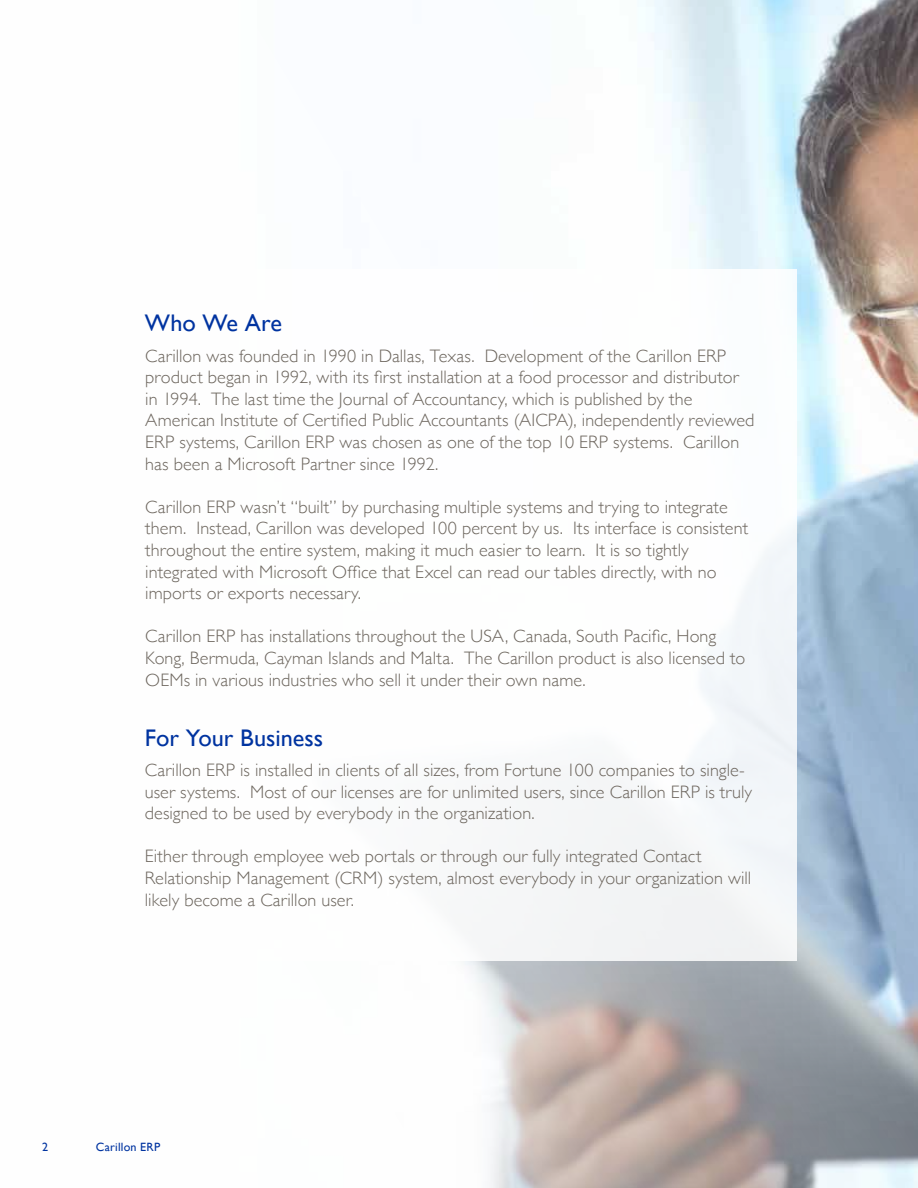
<style>
.page{position:relative;width:918px;height:1188px;background:#fff}
.page>*{position:absolute;margin:0;border:0;box-sizing:border-box;transform-origin:0 0}
.t1{font:24px "Gill Sans";color:#0033a0}
.t2{font:300 18px/21.6px "Gill Sans";letter-spacing:.005em;color:#6c655d}
.t3{font:12px "Gill Sans";letter-spacing:.015em;color:#0033a0}
</style>
<div class="page">
<img style="left:464px;top:0;width:454px;height:1188px">
<div style="left:105px;top:270px;width:692px;height:691px;background:#fff"></div>
<h1 class="t1" style="left:145px;top:309px;width:139px">Who We Are</h1>
<p class="t2" style="left:145px;top:344px;width:611px">Carillon was founded in 1990 in Dallas, Texas. Development of the Carillon ERP product began in 1992, with its first installation at a food processor and distributor in 1994. The last time the Journal of Accountancy, which is published by the American Institute of Certified Public Accountants (AICPA), independently reviewed ERP systems, Carillon ERP was chosen as one of the top 10 ERP systems. Carillon has been a Microsoft Partner since 1992.</p>
<p class="t2" style="left:145px;top:495px;width:604px">Carillon ERP wasn’t “built” by purchasing multiple systems and trying to integrate them. Instead, Carillon was developed 100 percent by us. Its interface is consistent throughout the entire system, making it much easier to learn. It is so tightly integrated with Microsoft Office that Excel can read our tables directly, with no imports or exports necessary.</p>
<p class="t2" style="left:145px;top:625px;width:602px">Carillon ERP has installations throughout the USA, Canada, South Pacific, Hong<br>Kong, Bermuda, Cayman Islands and Malta. The Carillon product is also licensed to<br>OEMs in various industries who sell it under their own name.</p>
<h1 class="t1" style="left:145px;top:723px;width:180px">For Your Business</h1>
<p class="t2" style="left:145px;top:758px;width:609px">Carillon ERP is installed in clients of all sizes, from Fortune 100 companies to single&shy;user systems. Most of our licenses are for unlimited users, since Carillon ERP is truly designed to be used by everybody in the organization.</p>
<p class="t2" style="left:145px;top:845px;width:608px">Either through employee web portals or through our fully integrated Contact<br>Relationship Management (CRM) system, almost everybody in your organization will likely become a Carillon user.</p>
<p class="t3" style="left:42px;top:1140px;width:8px">2</p>
<p class="t3" style="left:96px;top:1140px;width:66px">Carillon ERP</p>
</div>
